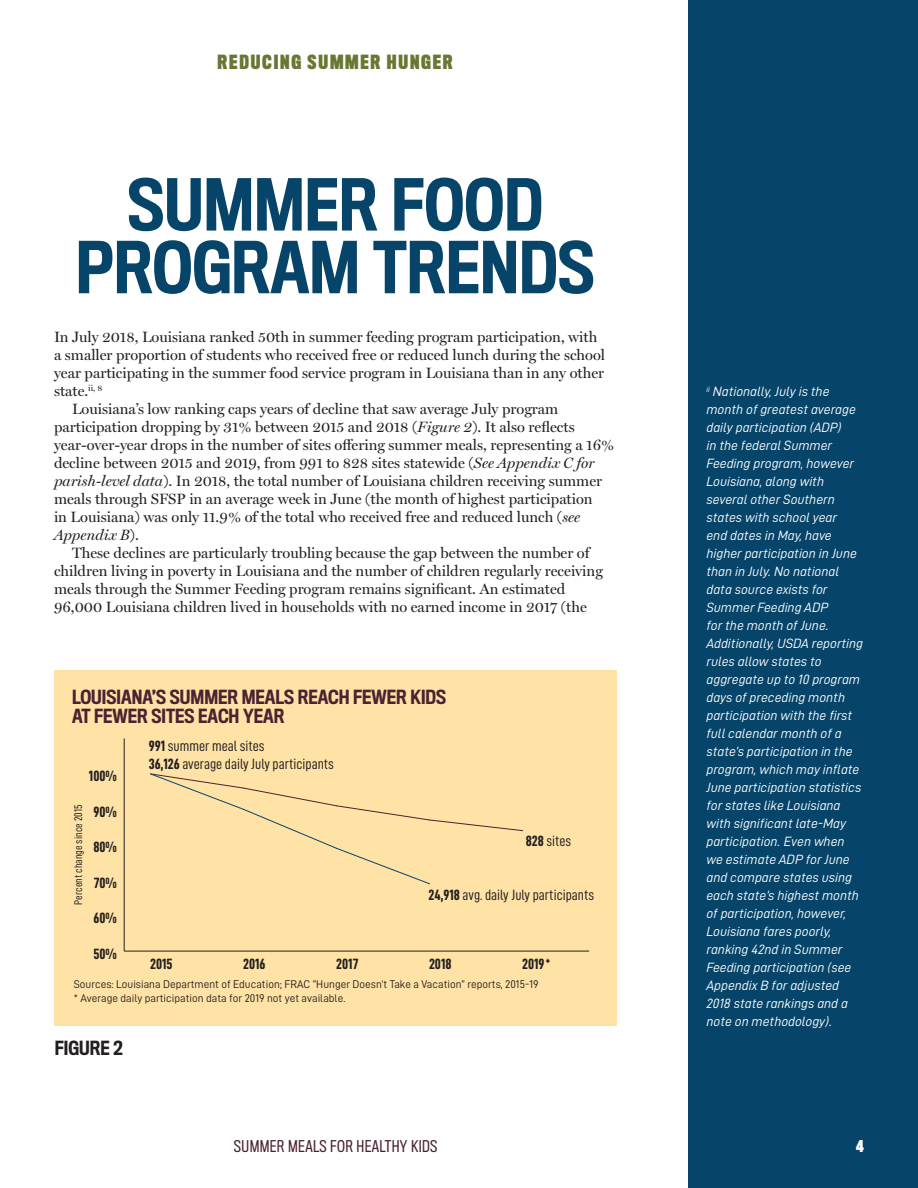
<style>
.page{position:relative;width:918px;height:1188px;background:#fff}
.page>*{position:absolute;margin:0;border:0;box-sizing:border-box;transform-origin:0 0}
.t1{font:500 66px/62.7px "Titling Gothic FB Cond";color:#064569;text-align:center}
.t2{font:500 18px/19.5px "Titling Gothic FB Cond";color:#4a2231}
.t3{font:700 18px "Titling Gothic FB Comp";letter-spacing:.1em;color:#687833}
.t4{font:500 18px "Titling Gothic FB Cond";color:#231f20}
.t5{font:15px "Miller Display";color:#231f20}
.t6{font:15px/17.9px "D DIN Condensed";color:#231f20}
.t7{font:15px "D DIN Condensed Bold";color:#231f20}
.t8{font:15px "Titling Gothic FB Cond";letter-spacing:.025em;color:#4a2231}
.t9{font:italic 15px "Miller Display";color:#231f20}
.t10{font:700 15px "Titling Gothic FB Comp";color:#fff}
.t11{font:13.5px/18px "D DIN Italic";color:#fff}
.t12{font:11.25px/13.5px "D DIN";color:#231f20}
.t13{font:11.25px "D DIN Condensed";color:#231f20}
.s1{font-style:italic}
.s2{font-style:normal}
.s3{font-family:"D DIN Condensed Bold"}
</style>
<div class="page">
<div style="left:688px;top:0;width:230px;height:1188px;background:#064569"></div>
<div style="left:54px;top:671px;width:562px;height:355px;background:#ffe2a5"></div>
<hr style="left:124px;top:951px;width:465px;height:1px;background:#231f20">
<hr style="left:124px;top:738px;width:1px;height:213px;background:#231f20">
<svg style="left:150px;top:773px;width:373px;height:112px"></svg>
<p class="t3" style="left:218px;top:51px;width:237px">REDUCING SUMMER HUNGER</p>
<h1 class="t1" style="left:76px;top:174px;width:521px">SUMMER FOOD<br>PROGRAM TRENDS</h1>
<p class="t5" style="left:54px;top:328px;width:545px">In July 2018, Louisiana ranked 50th in summer feeding program participation, with</p>
<p class="t5" style="left:54px;top:346px;width:553px">a smaller proportion of students who received free or reduced lunch during the school</p>
<p class="t5" style="left:54px;top:364px;width:552px">year participating in the summer food service program in Louisiana than in any other</p>
<p class="t5" style="left:54px;top:382px;width:50px">state.<sup>ii,</sup> <sup>8</sup></p>
<p class="t5" style="left:72px;top:400px;width:488px">Louisiana’s low ranking caps years of decline that saw average July program</p>
<p class="t5" style="left:54px;top:418px;width:522px">participation dropping by 31% between 2015 and 2018 (<span class="s1">Figure 2</span>). It also reflects</p>
<p class="t5" style="left:54px;top:436px;width:562px">year-over-year drops in the number of sites offering summer meals, representing a 16%</p>
<p class="t5" style="left:54px;top:454px;width:542px">decline between 2015 and 2019, from 991 to 828 sites statewide (<span class="s1">See Appendix C for</span></p>
<p class="t5" style="left:54px;top:472px;width:550px"><span class="s1">parish-level data</span>). In 2018, the total number of Louisiana children receiving summer</p>
<p class="t5" style="left:54px;top:490px;width:540px">meals through SFSP in an average week in June (the month of highest participation</p>
<p class="t5" style="left:54px;top:508px;width:528px">in Louisiana) was only 11.9% of the total who received free and reduced lunch (<span class="s1">see</span></p>
<p class="t9" style="left:54px;top:526px;width:86px">Appendix B<span class="s2">).</span></p>
<p class="t5" style="left:72px;top:544px;width:519px">These declines are particularly troubling because the gap between the number of</p>
<p class="t5" style="left:54px;top:562px;width:550px">children living in poverty in Louisiana and the number of children regularly receiving</p>
<p class="t5" style="left:54px;top:580px;width:513px">meals through the Summer Feeding program remains significant. An estimated</p>
<p class="t5" style="left:54px;top:598px;width:534px">96,000 Louisiana children lived in households with no earned income in 2017 (the</p>
<p class="t2" style="left:72px;top:687px;width:376px">LOUISIANA’S SUMMER MEALS REACH FEWER KIDS<br>AT FEWER SITES EACH YEAR</p>
<p class="t7" style="left:89px;top:768px;width:29px">100%</p>
<p class="t13" style="left:72px;top:905px;width:102px;rotate:-90deg">Percent change since 2015</p>
<p class="t7" style="left:93px;top:803px;width:25px">90%</p>
<p class="t7" style="left:93px;top:839px;width:25px">80%</p>
<p class="t7" style="left:94px;top:874px;width:25px">70%</p>
<p class="t7" style="left:93px;top:910px;width:25px">60%</p>
<p class="t7" style="left:93px;top:945px;width:25px">50%</p>
<p class="t6" style="left:149px;top:736px;width:186px"><span class="s3">991</span> summer meal sites<br><span class="s3">36,126</span> average daily July participants</p>
<p class="t6" style="left:526px;top:831px;width:47px"><span class="s3">828</span> sites</p>
<p class="t6" style="left:429px;top:885px;width:167px"><span class="s3">24,918</span> avg. daily July participants</p>
<p class="t7" style="left:150px;top:956px;width:24px">2015</p>
<p class="t7" style="left:243px;top:956px;width:24px">2016</p>
<p class="t7" style="left:336px;top:956px;width:24px">2017</p>
<p class="t7" style="left:429px;top:956px;width:24px">2018</p>
<p class="t7" style="left:522px;top:956px;width:30px">2019*</p>
<p class="t12" style="left:74px;top:977px;width:466px">Sources: Louisiana Department of Education; FRAC “Hunger Doesn’t Take a Vacation” reports, 2015-19 * Average daily participation data for 2019 not yet available.</p>
<p class="t4" style="left:55px;top:1037px;width:69px">FIGURE 2</p>
<p class="t8" style="left:234px;top:1137px;width:205px">SUMMER MEALS FOR HEALTHY KIDS</p>
<p class="t11" style="left:706px;top:382px;width:158px"><sup>ii</sup> Nationally, July is the month of greatest average daily participation (ADP)<br>in the federal Summer<br>Feeding program, however<br>Louisiana, along with several other Southern states with school year<br>end dates in May, have higher participation in June than in July. No national data source exists for<br>Summer Feeding ADP<br>for the month of June.<br>Additionally, USDA reporting rules allow states to aggregate up to 10 program days of preceding month participation with the first full calendar month of a state’s participation in the program, which may inflate<br>June participation statistics for states like Louisiana with significant late-May participation. Even when we estimate ADP for June and compare states using each state’s highest month of participation, however,<br>Louisiana fares poorly, ranking 42nd in Summer<br>Feeding participation (see<br>Appendix B for adjusted<br>2018 state rankings and a note on methodology).</p>
<p class="t10" style="left:856px;top:1137px;width:9px">4<sup>4</sup></p>
</div>
